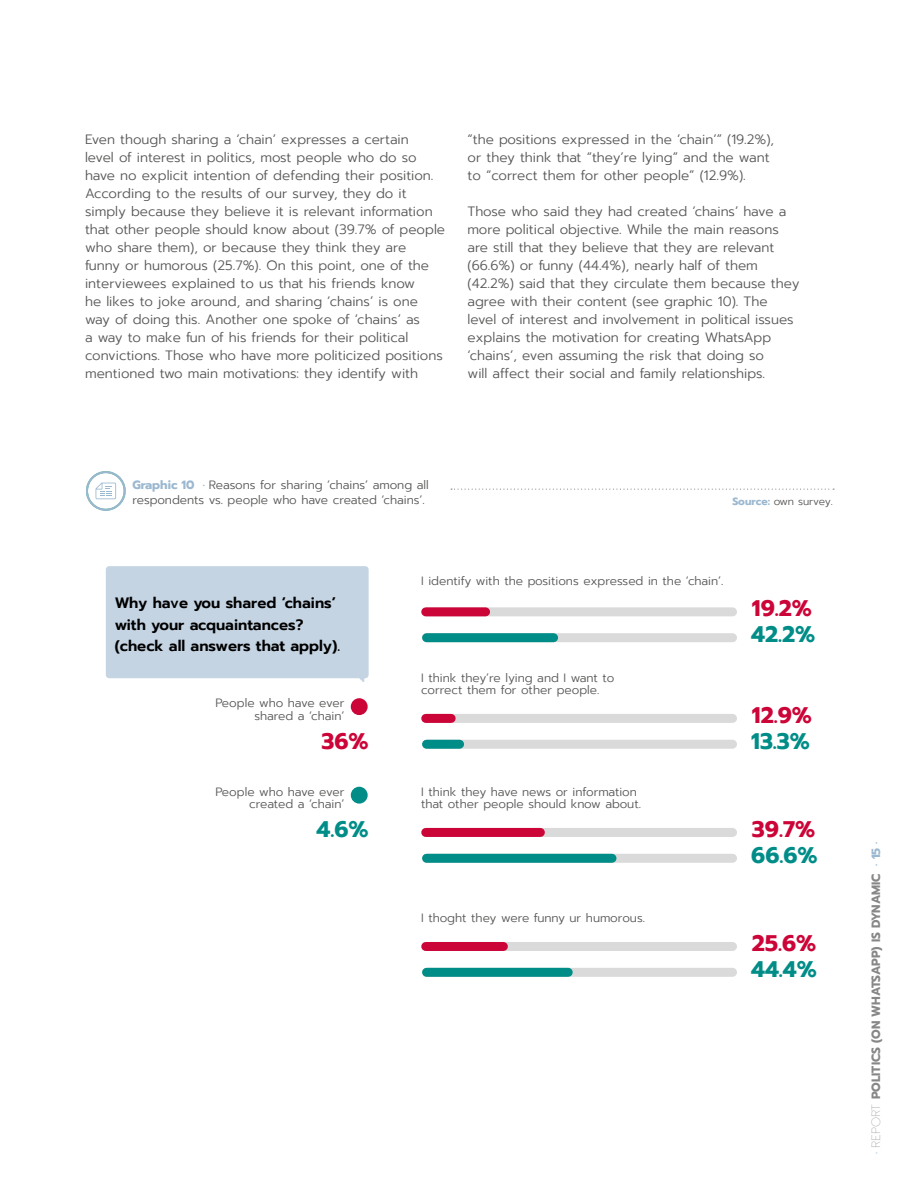
<style>
.page{position:relative;width:918px;height:1188px;background:#fff}
.page>*{position:absolute;margin:0;border:0;box-sizing:border-box;transform-origin:0 0}
.t1{font:700 22.5px "Prompt";color:#008d88}
.t2{font:700 22.5px "Prompt";color:#cc0538}
.t3{font:600 15px/21.6px "Prompt";color:#000}
.t4{font:300 13.5px/18px "Prompt";color:#575756}
.t5{font:300 12px/12.6px "Prompt";color:#575756}
.t6{font:700 12px "Prompt";color:#878787}
.t7{font:300 10.5px "Prompt";letter-spacing:-.025em;color:#575756}
.s1{font-weight:700;color:#9bb8d0}
.s2{color:#c5d4e3}
.s3{font-weight:100}
.s4{color:#9bb8d0}
</style>
<div class="page">
<svg style="left:86px;top:471px;width:40px;height:40px"></svg>
<svg style="left:451px;top:489px;width:383px;height:1px"></svg>
<div style="left:427px;top:607px;width:306px;height:9px;background:#dadada"></div>
<div style="left:427px;top:714px;width:306px;height:9px;background:#dadada"></div>
<div style="left:427px;top:828px;width:306px;height:9px;background:#dadada"></div>
<div style="left:427px;top:942px;width:306px;height:9px;background:#dadada"></div>
<div style="left:426px;top:607px;width:60px;height:9px;background:#cc0538"></div>
<div style="left:426px;top:714px;width:25px;height:9px;background:#cc0538"></div>
<div style="left:426px;top:828px;width:114px;height:9px;background:#cc0538"></div>
<div style="left:426px;top:942px;width:77px;height:9px;background:#cc0538"></div>
<div style="left:106px;top:566px;width:263px;height:116px;background:#c5d4e3"></div>
<div style="left:427px;top:633px;width:306px;height:9px;background:#dadada"></div>
<div style="left:427px;top:740px;width:306px;height:9px;background:#dadada"></div>
<div style="left:427px;top:854px;width:306px;height:9px;background:#dadada"></div>
<div style="left:427px;top:968px;width:306px;height:9px;background:#dadada"></div>
<div style="left:427px;top:633px;width:127px;height:9px;background:#008d88"></div>
<div style="left:427px;top:740px;width:33px;height:9px;background:#008d88"></div>
<div style="left:427px;top:854px;width:185px;height:9px;background:#008d88"></div>
<div style="left:427px;top:968px;width:141px;height:9px;background:#008d88"></div>
<div style="left:351px;top:698px;width:17px;height:17px;background:#cc0538;border-radius:50%"></div>
<div style="left:351px;top:787px;width:17px;height:17px;background:#008d88;border-radius:50%"></div>
<p class="t4" style="left:85px;top:130px;width:362px">Even though sharing a ‘chain’ expresses a certain<br>level of interest in politics, most people who do so have no explicit intention of defending their position.<br>According to the results of our survey, they do it simply because they believe it is relevant information that other people should know about (39.7% of people who share them), or because they think they are<br>funny or humorous (25.7%). On this point, one of the interviewees explained to us that his friends know<br>he likes to joke around, and sharing ‘chains’ is one way of doing this. Another one spoke of ‘chains’ as<br>a way to make fun of his friends for their political convictions. Those who have more politicized positions mentioned two main motivations: they identify with</p>
<p class="t4" style="left:468px;top:130px;width:308px">“the positions expressed in the ‘chain’” (19.2%), or they think that “they’re lying” and the want to “correct them for other people” (12.9%).</p>
<p class="t4" style="left:468px;top:202px;width:333px">Those who said they had created ‘chains’ have a more political objective. While the main reasons are still that they believe that they are relevant (66.6%) or funny (44.4%), nearly half of them (42.2%) said that they circulate them because they agree with their content (see graphic 10). The level of interest and involvement in political issues explains the motivation for creating WhatsApp ‘chains’, even assuming the risk that doing so<br>will affect their social and family relationships.</p>
<p class="t5" style="left:132px;top:478px;width:298px;line-height:15px"><span class="s1">Graphic 10 ·</span> Reasons for sharing ‘chains’ among all respondents vs. people who have created ‘chains’.</p>
<p class="t7" style="left:732px;top:494px;width:102px"><span class="s1">Source:</span> own survey.</p>
<p class="t5" style="left:421px;top:575px;width:304px">I identify with the positions expressed in the ‘chain’.</p>
<p class="t3" style="left:115px;top:592px;width:227px">Why have you shared ‘chains’ with your acquaintances? (check all answers that apply).</p>
<h1 class="t2" style="left:752px;top:592px;width:62px">19.2%</h1>
<h1 class="t1" style="left:751px;top:617px;width:66px">42.2%</h1>
<p class="t5" style="left:216px;top:697px;width:130px;text-align:right">People who have ever shared a ‘chain’</p>
<p class="t5" style="left:421px;top:671px;width:195px">I think they’re lying and I want to correct them for other people.</p>
<h1 class="t2" style="left:752px;top:698px;width:62px">12.9%</h1>
<h1 class="t2" style="left:321px;top:724px;width:49px">36%</h1>
<h1 class="t1" style="left:751px;top:724px;width:60px">13.3%</h1>
<p class="t5" style="left:216px;top:785px;width:130px;text-align:right">People who have ever created a ‘chain’</p>
<p class="t5" style="left:421px;top:785px;width:221px">I think they have news or information that other people should know about.</p>
<h1 class="t1" style="left:317px;top:812px;width:54px">4.6%</h1>
<h1 class="t2" style="left:752px;top:812px;width:65px">39.7%</h1>
<h1 class="t1" style="left:751px;top:838px;width:68px">66.6%</h1>
<p class="t5" style="left:421px;top:912px;width:225px">I thoght they were funny ur humorous.</p>
<h1 class="t2" style="left:752px;top:926px;width:66px">25.6%</h1>
<h1 class="t1" style="left:751px;top:952px;width:67px">44.4%</h1>
<p class="t6" style="left:867px;top:1154px;width:314px;rotate:-90deg"><span class="s2">·</span> <span class="s3">REPORT</span> POLITICS (ON WHATSAPP) IS DYNAMIC <span class="s4">· 15 ·</span></p>
</div>
